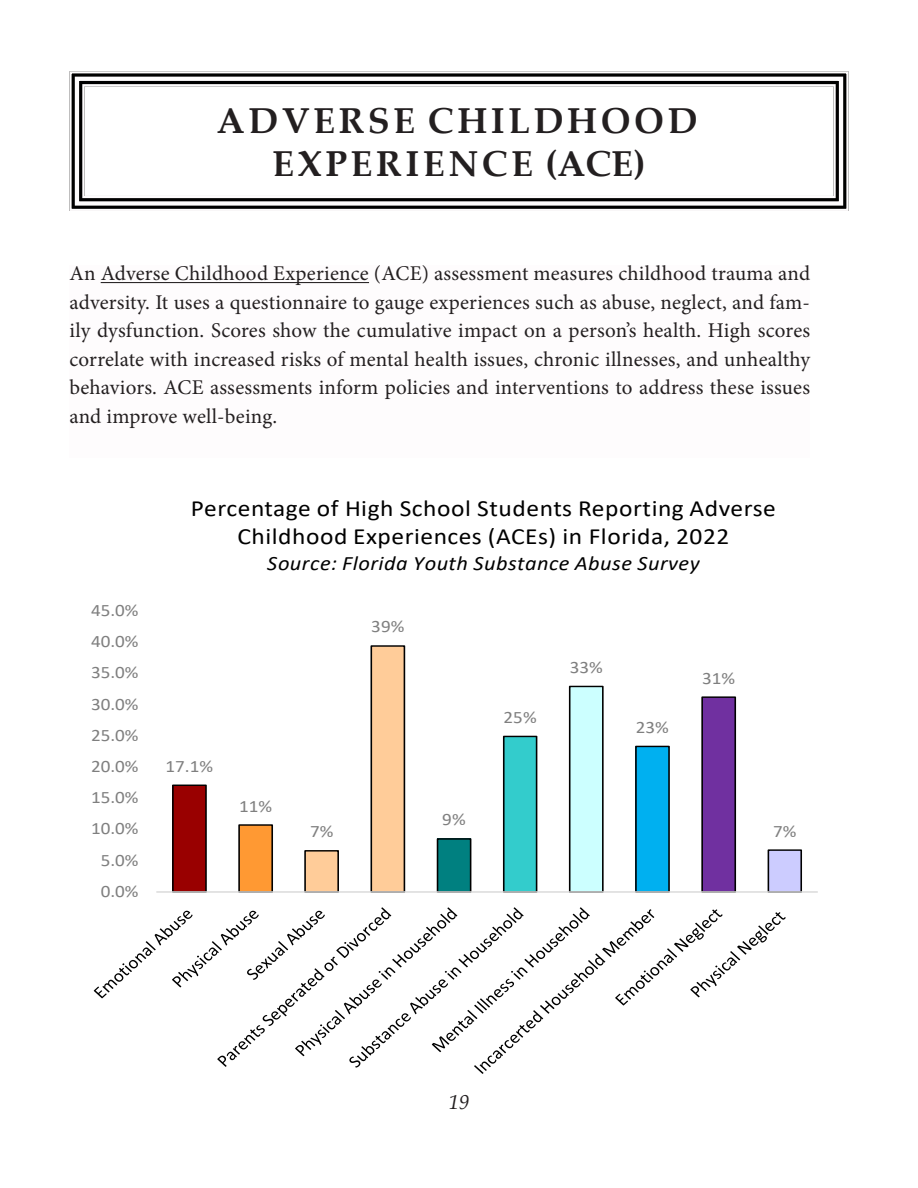
<style>
.page{position:relative;width:918px;height:1188px;background:#fff}
.page>*{position:absolute;margin:0;border:0;box-sizing:border-box;transform-origin:0 0}
.t1{font:700 36px "Palatino Linotype";letter-spacing:.1em;color:#231f20}
.t2{font:23.25px/28.3px "Calibri";letter-spacing:.02em;color:#000;text-align:center;scale:1.1 1}
.t3{font:21px/28.5px "Minion Pro";letter-spacing:.005em;color:#231f20;text-align:justify}
.t4{font:italic 21px "Palatino Linotype";color:#231f20}
.t5{font:italic 20.4px "Calibri";letter-spacing:.02em;color:#000;scale:1.1 1}
.t6{font:17.4px "Calibri";color:#7f7f7f;scale:1.1 1}
</style>
<div class="page">
<svg style="left:69px;top:71px;width:780px;height:140px"></svg>
<div style="left:75px;top:77px;width:768px;height:129px;border:4px solid #fefcfd"></div>
<div style="left:82px;top:84px;width:754px;height:114px;border:2px solid #fefcfd"></div>
<hr style="left:101px;top:282px;width:268px;height:1px;background:#231f20">
<div style="left:173px;top:785px;width:33px;height:107px;background:#900"></div>
<div style="left:172px;top:785px;width:35px;height:108px;border:2px solid #000"></div>
<div style="left:239px;top:825px;width:33px;height:67px;background:#f93"></div>
<div style="left:238px;top:824px;width:35px;height:69px;border:2px solid #000"></div>
<div style="left:305px;top:851px;width:33px;height:41px;background:#fc9"></div>
<div style="left:304px;top:850px;width:35px;height:43px;border:2px solid #000"></div>
<div style="left:371px;top:646px;width:33px;height:246px;background:#fc9"></div>
<div style="left:371px;top:645px;width:34px;height:248px;border:2px solid #000"></div>
<div style="left:438px;top:839px;width:33px;height:53px;background:#008080"></div>
<div style="left:437px;top:838px;width:34px;height:55px;border:2px solid #000"></div>
<div style="left:504px;top:736px;width:33px;height:156px;background:#3cc"></div>
<div style="left:503px;top:736px;width:34px;height:157px;border:2px solid #000"></div>
<div style="left:570px;top:686px;width:33px;height:206px;background:#cff"></div>
<div style="left:569px;top:686px;width:35px;height:207px;border:2px solid #000"></div>
<div style="left:636px;top:746px;width:33px;height:146px;background:#00b0f0"></div>
<div style="left:635px;top:746px;width:35px;height:147px;border:2px solid #000"></div>
<div style="left:702px;top:697px;width:33px;height:195px;background:#7030a0"></div>
<div style="left:701px;top:696px;width:35px;height:197px;border:2px solid #000"></div>
<div style="left:768px;top:850px;width:33px;height:42px;background:#ccf"></div>
<div style="left:768px;top:849px;width:34px;height:44px;border:2px solid #000"></div>
<hr style="left:156px;top:891px;width:662px;height:2px;background:#d9d9d9">
<svg style="left:94px;top:907px;width:692px;height:167px"></svg>
<p class="t1" style="left:217px;top:95px;width:482px">ADVERSE CHILDHOOD</p>
<p class="t1" style="left:273px;top:138px;width:374px">EXPERIENCE (ACE)</p>
<p class="t3" style="left:69px;top:260px;width:742px">An Adverse Childhood Experience (ACE) assessment measures childhood trauma and adversity. It uses a questionnaire to gauge experiences such as abuse, neglect, and fam&shy;ily dysfunction. Scores show the cumulative impact on a person’s health. High scores correlate with increased risks of mental health issues, chronic illnesses, and unhealthy behaviors. ACE assessments inform policies and interventions to address these issues and improve well-being.</p>
<p class="t6" style="left:91px;top:598px;width:45px">45.0%</p>
<p class="t6" style="left:91px;top:629px;width:45px">40.0%</p>
<p class="t6" style="left:91px;top:660px;width:45px">35.0%</p>
<p class="t6" style="left:91px;top:692px;width:45px">30.0%</p>
<p class="t6" style="left:91px;top:723px;width:45px">25.0%</p>
<p class="t6" style="left:91px;top:754px;width:45px">20.0%</p>
<p class="t6" style="left:91px;top:785px;width:45px">15.0%</p>
<p class="t6" style="left:91px;top:817px;width:45px">10.0%</p>
<p class="t6" style="left:101px;top:848px;width:36px">5.0%</p>
<p class="t6" style="left:101px;top:879px;width:36px">0.0%</p>
<p class="t2" style="left:191px;top:493px;width:533px">Percentage of High School Students Reporting Adverse<br>Childhood Experiences (ACEs) in Florida, 2022</p>
<p class="t5" style="left:267px;top:549px;width:395px">Source: Florida Youth Substance Abuse Survey</p>
<p class="t6" style="left:371px;top:615px;width:32px">39%</p>
<p class="t6" style="left:165px;top:754px;width:45px">17.1%</p>
<p class="t6" style="left:239px;top:794px;width:32px">11%</p>
<p class="t6" style="left:310px;top:819px;width:23px">7%</p>
<p class="t6" style="left:442px;top:808px;width:23px">9%</p>
<p class="t6" style="left:504px;top:705px;width:32px">25%</p>
<p class="t6" style="left:570px;top:655px;width:32px">33%</p>
<p class="t6" style="left:636px;top:715px;width:32px">23%</p>
<p class="t6" style="left:702px;top:666px;width:32px">31%</p>
<p class="t6" style="left:773px;top:819px;width:23px">7%</p>
<p class="t4" style="left:448px;top:1087px;width:22px">19</p>
</div>
